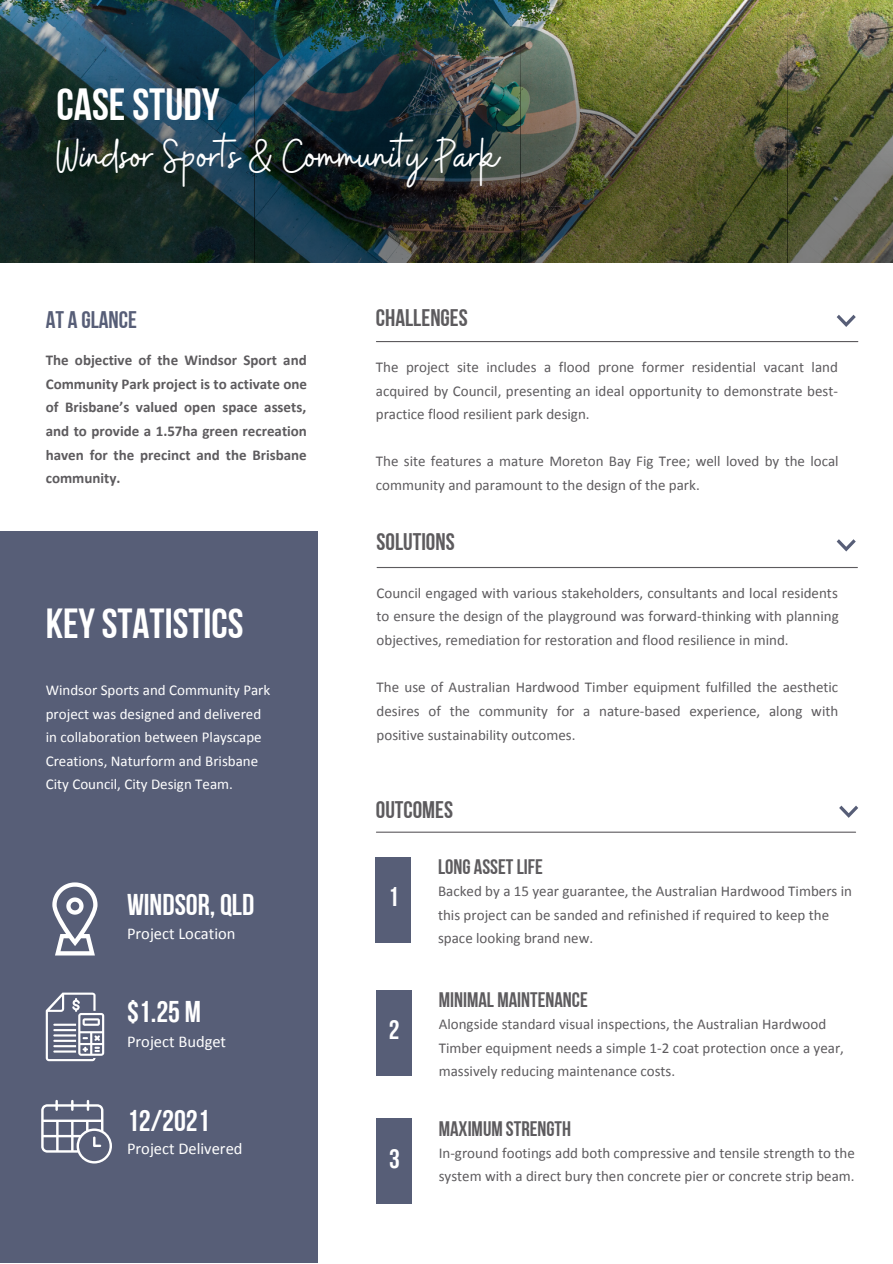
<style>
.page{position:relative;width:893px;height:1264px;background:#fff}
.page>*{position:absolute;margin:0;border:0;box-sizing:border-box;transform-origin:0 0}
.t1{font:48px "Buffalo";color:#fff}
.t2{font:45px "Bebas Neue Cyrillic";color:#fff}
.t3{font:42px "Bebas Neue Cyrillic";color:#fff}
.t4{font:30px "Bebas Neue Cyrillic";color:#fff}
.t5{font:27px "Bebas Neue Cyrillic";color:#fff}
.t6{font:24px "Bebas Neue Cyrillic";color:#5d5b5e}
.t7{font:24px "Bebas Neue Cyrillic";color:#575e77}
.t8{font:21px "Bebas Neue Cyrillic";color:#5d5b5e}
.t9{font:16.5px "Calibri";color:#fff}
.t10{font:15px/23.5px "Calibri";color:#5d5b5e}
.t11{font:700 15px/23.5px "Calibri";color:#5d5b5e;text-align:justify}
.t12{font:15px/23.5px "Calibri";color:#fff}
</style>
<div class="page">
<div style="left:0;top:531px;width:318px;height:731px;background:#575e77"></div>
<img style="left:0;top:0;width:892px;height:262px">
<div style="left:376px;top:857px;width:35px;height:85px;background:#575e77"></div>
<div style="left:376px;top:990px;width:35px;height:85px;background:#575e77"></div>
<div style="left:376px;top:1118px;width:35px;height:85px;background:#575e77"></div>
<hr style="left:376px;top:341px;width:481px;height:1px;background:#5d5b5e">
<hr style="left:377px;top:567px;width:480px;height:1px;background:#5d5b5e">
<hr style="left:376px;top:831px;width:479px;height:1px;background:#5d5b5e">
<svg style="left:836px;top:315px;width:19px;height:12px"></svg>
<svg style="left:836px;top:539px;width:19px;height:12px"></svg>
<svg style="left:839px;top:805px;width:19px;height:12px"></svg>
<svg style="left:46px;top:992px;width:58px;height:69px"></svg>
<svg style="left:41px;top:1100px;width:71px;height:63px"></svg>
<svg style="left:52px;top:882px;width:45px;height:73px"></svg>
<h2 class="t2" style="left:56px;top:86px;width:165px">CASESTUDY</h2>
<h1 class="t1" style="left:56px;top:125px;width:444px">Windsor Sports &amp; Community Park</h1>
<h3 class="t7" style="left:46px;top:310px;width:93px">AT A GLANCE</h3>
<p class="t11" style="left:46px;top:349px;width:263px">The objective of the Windsor Sport and Community Park project is to activate one of Brisbane’s valued open space assets, and to provide a 1.57ha green recreation haven for the precinct and the Brisbane community.</p>
<h3 class="t3" style="left:46px;top:606px;width:199px">KEYSTATISTICS</h3>
<p class="t12" style="left:46px;top:679px;width:226px">Windsor Sports and Community Park project was designed and delivered in collaboration between Playscape Creations, Naturform and Brisbane City Council, City Design Team.</p>
<h3 class="t4" style="left:127px;top:892px;width:129px">WINDSOR, QLD</h3>
<p class="t9" style="left:127px;top:927px;width:110px">Project Location</p>
<h3 class="t4" style="left:127px;top:999px;width:75px">$1.25 M</h3>
<p class="t9" style="left:127px;top:1034px;width:101px">Project Budget</p>
<h3 class="t4" style="left:127px;top:1108px;width:84px">12/2021</h3>
<p class="t9" style="left:127px;top:1141px;width:117px">Project Delivered</p>
<h3 class="t6" style="left:376px;top:308px;width:93px">CHALLENGES</h3>
<p class="t10" style="left:376px;top:356px;width:463px;text-align:justify">The project site includes a flood prone former residential vacant land acquired by Council, presenting an ideal opportunity to demonstrate best&shy;practice flood resilient park design.</p>
<p class="t10" style="left:376px;top:451px;width:464px">The site features a mature Moreton Bay Fig Tree; well loved by the local community and paramount to the design of the park.</p>
<h3 class="t6" style="left:376px;top:532px;width:80px">SOLUTIONS</h3>
<p class="t10" style="left:376px;top:582px;width:463px;text-align:justify">Council engaged with various stakeholders, consultants and local residents to ensure the design of the playground was forward-thinking with planning objectives, remediation for restoration and flood resilience in mind.</p>
<p class="t10" style="left:376px;top:676px;width:463px;text-align:justify">The use of Australian Hardwood Timber equipment fulfilled the aesthetic desires of the community for a nature-based experience, along with positive sustainability outcomes.</p>
<h3 class="t6" style="left:376px;top:800px;width:79px">OUTCOMES</h3>
<h3 class="t8" style="left:438px;top:858px;width:106px">LONG ASSETLIFE</h3>
<h3 class="t5" style="left:388px;top:885px;width:12px">1</h3>
<p class="t10" style="left:438px;top:880px;width:415px">Backed by a 15 year guarantee, the Australian Hardwood Timbers in this project can be sanded and refinished if required to keep the space looking brand new.</p>
<h3 class="t8" style="left:438px;top:991px;width:150px">MINIMAL MAINTENANCE</h3>
<h3 class="t5" style="left:389px;top:1018px;width:12px">2</h3>
<p class="t10" style="left:438px;top:1013px;width:406px">Alongside standard visual inspections, the Australian Hardwood<br>Timber equipment needs a simple 1-2 coat protection once a year, massively reducing maintenance costs.</p>
<h3 class="t8" style="left:438px;top:1119px;width:134px">MAXIMUM STRENGTH</h3>
<h3 class="t5" style="left:389px;top:1147px;width:12px">3</h3>
<p class="t10" style="left:438px;top:1141px;width:417px">In-ground footings add both compressive and tensile strength to the system with a direct bury then concrete pier or concrete strip beam.</p>
</div>
